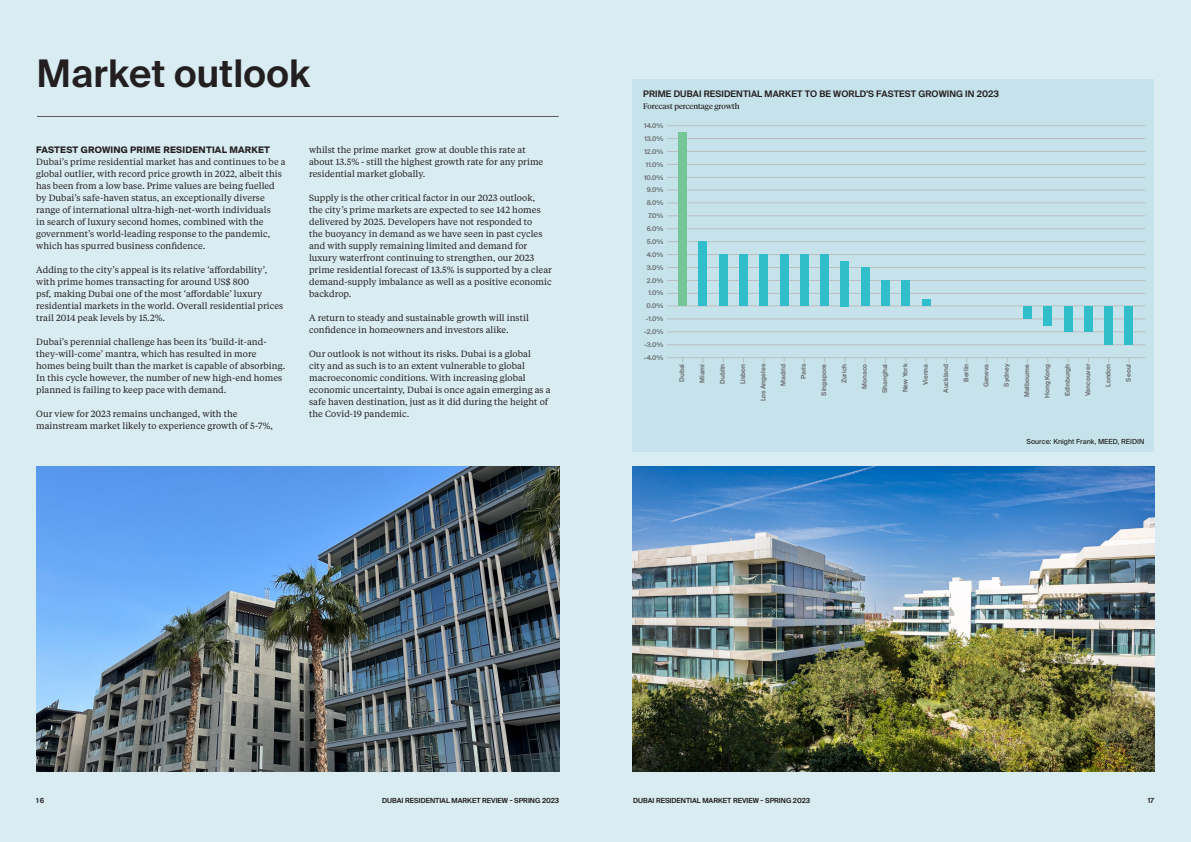
<style>
.page{position:relative;width:1191px;height:842px;background:#d4eaf0}
.page>*{position:absolute;margin:0;border:0;box-sizing:border-box;transform-origin:0 0}
.ARTICLE_BODY_COPY_1{font:600 38px "Suisse Intl";letter-spacing:.005em;color:#231f20}
.ARTICLE_BODY_COPY_1-2{font:9px/12px "Tiempos Text";letter-spacing:.005em;color:#231f20}
.t1{font:600 9px "Suisse Intl";letter-spacing:.01em;color:#231f20}
.ARTICLE_BODY_COPY_1-3{font:700 9px "Suisse Intl";letter-spacing:.025em;color:#231f20}
.t2{font:8px "Tiempos Headline";color:#231f20}
.t3{font:600 7px "Suisse Intl";color:#231f20}
.ARTICLE_BODY_COPY_1-4{font:7px "Suisse Intl";letter-spacing:.005em;color:#231f20}
.t4{font:600 6.5px/12.9px "Suisse Intl";color:#6a6b6f;text-align:right}
</style>
<div class="page">
<img style="left:36px;top:466px;width:523px;height:305px">
<div style="left:632px;top:79px;width:522px;height:373px;background:#c2e1ea"></div>
<img style="left:632px;top:466px;width:522px;height:305px">
<hr style="left:667px;top:306px;width:478px;height:1px;background:#bcbdc0">
<hr style="left:667px;top:357px;width:478px;height:1px;background:#bcbdc0">
<hr style="left:667px;top:345px;width:478px;height:1px;background:#bcbdc0">
<hr style="left:667px;top:332px;width:478px;height:1px;background:#bcbdc0">
<hr style="left:667px;top:319px;width:478px;height:1px;background:#bcbdc0">
<hr style="left:667px;top:241px;width:478px;height:1px;background:#bcbdc0">
<hr style="left:667px;top:293px;width:478px;height:1px;background:#bcbdc0">
<hr style="left:667px;top:280px;width:478px;height:1px;background:#bcbdc0">
<hr style="left:667px;top:267px;width:478px;height:1px;background:#bcbdc0">
<hr style="left:667px;top:254px;width:478px;height:1px;background:#bcbdc0">
<hr style="left:667px;top:190px;width:478px;height:1px;background:#bcbdc0">
<hr style="left:667px;top:229px;width:478px;height:1px;background:#bcbdc0">
<hr style="left:667px;top:216px;width:478px;height:1px;background:#bcbdc0">
<hr style="left:667px;top:203px;width:478px;height:1px;background:#bcbdc0">
<hr style="left:667px;top:125px;width:478px;height:1px;background:#bcbdc0">
<hr style="left:667px;top:177px;width:478px;height:1px;background:#bcbdc0">
<hr style="left:667px;top:164px;width:478px;height:1px;background:#bcbdc0">
<hr style="left:667px;top:151px;width:478px;height:1px;background:#bcbdc0">
<hr style="left:667px;top:138px;width:478px;height:1px;background:#bcbdc0">
<div style="left:678px;top:132px;width:9px;height:174px;background:#76c798"></div>
<div style="left:699px;top:242px;width:8px;height:64px;background:#30bfca"></div>
<div style="left:719px;top:255px;width:9px;height:51px;background:#30bfca"></div>
<div style="left:739px;top:255px;width:8px;height:51px;background:#30bfca"></div>
<div style="left:759px;top:255px;width:9px;height:51px;background:#30bfca"></div>
<div style="left:780px;top:255px;width:8px;height:51px;background:#30bfca"></div>
<div style="left:800px;top:255px;width:8px;height:51px;background:#30bfca"></div>
<div style="left:820px;top:255px;width:8px;height:51px;background:#30bfca"></div>
<div style="left:841px;top:261px;width:8px;height:45px;background:#30bfca"></div>
<div style="left:861px;top:267px;width:8px;height:39px;background:#30bfca"></div>
<div style="left:881px;top:280px;width:8px;height:26px;background:#30bfca"></div>
<div style="left:901px;top:280px;width:9px;height:26px;background:#30bfca"></div>
<div style="left:922px;top:299px;width:8px;height:7px;background:#30bfca"></div>
<div style="left:1023px;top:306px;width:8px;height:13px;background:#30bfca"></div>
<div style="left:1043px;top:306px;width:9px;height:19px;background:#30bfca"></div>
<div style="left:1064px;top:306px;width:8px;height:26px;background:#30bfca"></div>
<div style="left:1084px;top:306px;width:8px;height:26px;background:#30bfca"></div>
<div style="left:1104px;top:306px;width:8px;height:39px;background:#30bfca"></div>
<div style="left:1124px;top:306px;width:9px;height:39px;background:#30bfca"></div>
<hr style="left:37px;top:116px;width:521px;height:1px;background:#57585a">
<p class="ARTICLE_BODY_COPY_1" style="left:37px;top:52px;width:275px">Market outlook</p>
<p class="ARTICLE_BODY_COPY_1-3" style="left:36px;top:145px;width:235px">FASTEST GROWING PRIME RESIDENTIAL MARKET</p>
<p class="ARTICLE_BODY_COPY_1-2" style="left:36px;top:155px;width:251px">Dubai’s prime residential market has and continues to be a global outlier, with record price growth in 2022, albeit this has been from a low base. Prime values are being fuelled by Dubai’s safe-haven status, an exceptionally diverse range of international ultra-high-net-worth individuals<br>in search of luxury second homes, combined with the government’s world-leading response to the pandemic, which has spurred business confidence.</p>
<p class="ARTICLE_BODY_COPY_1-2" style="left:36px;top:263px;width:249px">Adding to the city’s appeal is its relative ‘affordability’, with prime homes transacting for around US$ 800<br>psf, making Dubai one of the most ‘affordable’ luxury residential markets in the world. Overall residential prices trail 2014 peak levels by 15.2%.</p>
<p class="ARTICLE_BODY_COPY_1-2" style="left:36px;top:335px;width:251px">Dubai’s perennial challenge has been its ‘build-it-and&shy;they-will-come’ mantra, which has resulted in more homes being built than the market is capable of absorbing.<br>In this cycle however, the number of new high-end homes planned is failing to keep pace with demand.</p>
<p class="ARTICLE_BODY_COPY_1-2" style="left:36px;top:407px;width:238px">Our view for 2023 remains unchanged, with the mainstream market likely to experience growth of 5-7%,</p>
<p class="ARTICLE_BODY_COPY_1-2" style="left:309px;top:143px;width:236px">whilst the prime market grow at double this rate at about 13.5% - still the highest growth rate for any prime residential market globally.</p>
<p class="ARTICLE_BODY_COPY_1-2" style="left:309px;top:191px;width:244px">Supply is the other critical factor in our 2023 outlook,<br>the city’s prime markets are expected to see 142 homes delivered by 2025. Developers have not responded to<br>the buoyancy in demand as we have seen in past cycles and with supply remaining limited and demand for luxury waterfront continuing to strengthen, our 2023 prime residential forecast of 13.5% is supported by a clear demand-supply imbalance as well as a positive economic backdrop.</p>
<p class="ARTICLE_BODY_COPY_1-2" style="left:309px;top:311px;width:221px">A return to steady and sustainable growth will instil confidence in homeowners and investors alike.</p>
<p class="ARTICLE_BODY_COPY_1-2" style="left:309px;top:347px;width:243px">Our outlook is not without its risks. Dubai is a global<br>city and as such is to an extent vulnerable to global macroeconomic conditions. With increasing global economic uncertainty, Dubai is once again emerging as a safe haven destination, just as it did during the height of the Covid-19 pandemic.</p>
<p class="t1" style="left:643px;top:89px;width:357px">PRIME DUBAI RESIDENTIAL MARKET TO BE WORLD'S FASTEST GROWING IN 2023</p>
<p class="t2" style="left:643px;top:101px;width:98px">Forecast percentage growth</p>
<p class="t4" style="left:644px;top:119px;width:21px">14.0%<br>13.0%<br>12.0%<br>11.0%<br>10.0%<br>9.0%<br>8.0%<br>7.0%<br>6.0%<br>5.0%<br>4.0%<br>3.0%<br>2.0%<br>1.0%<br>0.0% -1.0% -2.0% -3.0% -4.0%</p>
<p class="t4" style="left:675px;top:382px;width:19px;rotate:-90deg">Dubai</p>
<p class="t4" style="left:696px;top:383px;width:20px;rotate:-90deg">Miami</p>
<p class="t4" style="left:716px;top:384px;width:21px;rotate:-90deg">Dublin</p>
<p class="t4" style="left:736px;top:384px;width:22px;rotate:-90deg">Lisbon</p>
<p class="t4" style="left:756px;top:401px;width:39px;rotate:-90deg">Los Angeles</p>
<p class="t4" style="left:777px;top:386px;width:23px;rotate:-90deg">Madrid</p>
<p class="t4" style="left:797px;top:379px;width:17px;rotate:-90deg">Paris</p>
<p class="t4" style="left:817px;top:396px;width:33px;rotate:-90deg">Singapore</p>
<p class="t4" style="left:838px;top:383px;width:21px;rotate:-90deg">Zurich</p>
<p class="t4" style="left:858px;top:389px;width:26px;rotate:-90deg">Monaco</p>
<p class="t4" style="left:878px;top:393px;width:31px;rotate:-90deg">Shanghai</p>
<p class="t4" style="left:898px;top:392px;width:30px;rotate:-90deg">New York</p>
<p class="t4" style="left:919px;top:385px;width:23px;rotate:-90deg">Vienna</p>
<p class="t4" style="left:939px;top:393px;width:30px;rotate:-90deg">Auckland</p>
<p class="t4" style="left:959px;top:382px;width:20px;rotate:-90deg">Berlin</p>
<p class="t4" style="left:980px;top:387px;width:25px;rotate:-90deg">Geneva</p>
<p class="t4" style="left:1000px;top:387px;width:24px;rotate:-90deg">Sydney</p>
<p class="t4" style="left:1020px;top:397px;width:35px;rotate:-90deg">Melbourne</p>
<p class="t4" style="left:1040px;top:398px;width:36px;rotate:-90deg">Hong Kong</p>
<p class="t4" style="left:1061px;top:396px;width:33px;rotate:-90deg">Edinburgh</p>
<p class="t4" style="left:1081px;top:396px;width:34px;rotate:-90deg">Vancouver</p>
<p class="t4" style="left:1101px;top:387px;width:25px;rotate:-90deg">London</p>
<p class="t4" style="left:1122px;top:382px;width:19px;rotate:-90deg">Seoul</p>
<p class="ARTICLE_BODY_COPY_1-4" style="left:1026px;top:437px;width:120px">Source: Knight Frank, MEED, REIDIN</p>
<p class="t3" style="left:36px;top:796px;width:10px">16</p>
<p class="t3" style="left:382px;top:796px;width:179px">DUBAI RESIDENTIAL MARKET REVIEW - SPRING 2023</p>
<p class="t3" style="left:633px;top:796px;width:179px">DUBAI RESIDENTIAL MARKET REVIEW - SPRING 2023</p>
<p class="t3" style="left:1147px;top:796px;width:8px">17</p>
</div>
